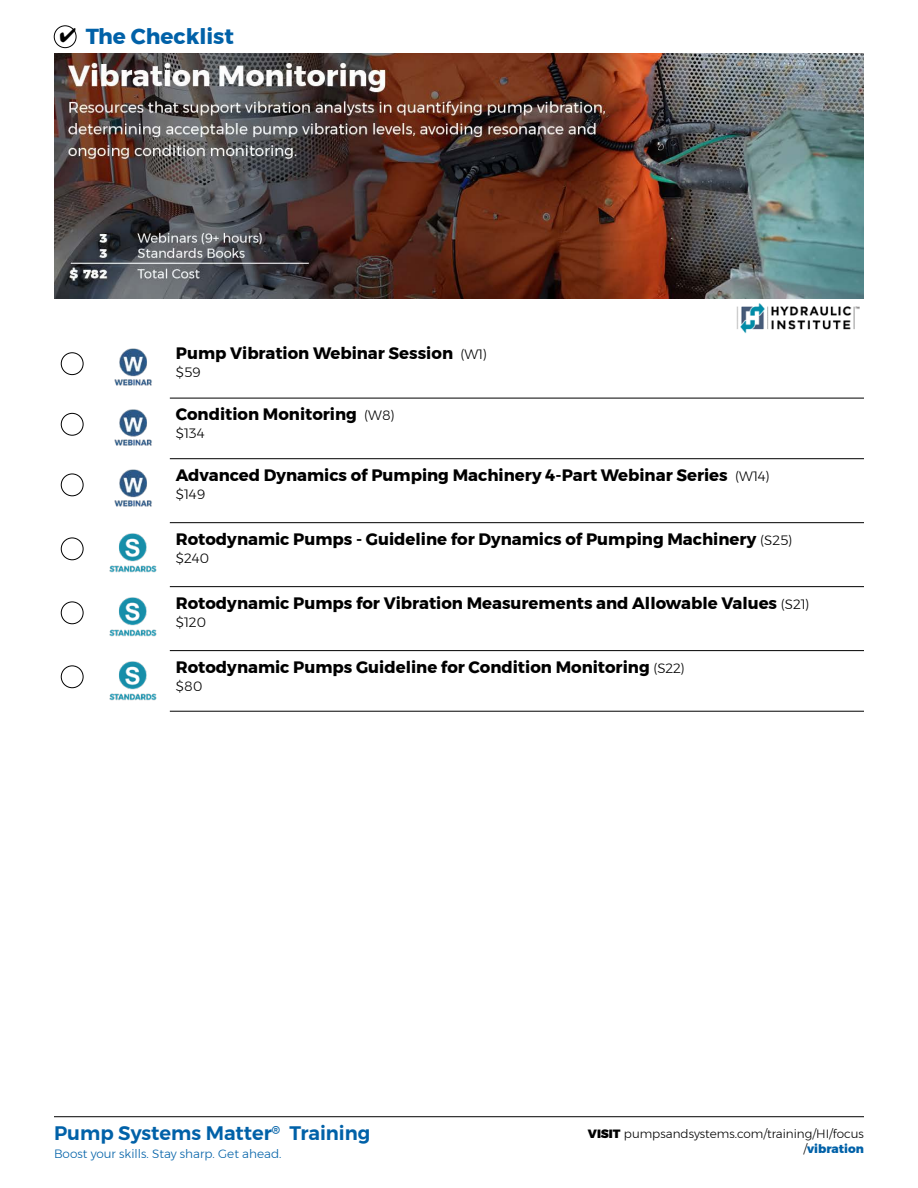
<style>
.page{position:relative;width:918px;height:1188px;background:#fff}
.page>*{position:absolute;margin:0;border:0;box-sizing:border-box;transform-origin:0 0}
.t1{font:700 21.6px "Montserrat";color:#0061a8}
.t2{font:600 19.5px "Montserrat";color:#0061a8}
.t3{font:700 16.5px "Montserrat";color:#000}
.t4{font:300 13.5px "Montserrat";color:#000}
.t5{font:300 12px/15px "Montserrat";color:#000;text-align:right}
.t6{font:300 12px "Montserrat";color:#0061a8}
.s1{color:#000}
.s2{font-weight:300;font-size:13.5px}
.s3{font-weight:900}
.s4{font-weight:800;color:#0061a8}
</style>
<div class="page">
<img style="left:736px;top:303px;width:124px;height:31px">
<div style="left:54px;top:26px;width:22px;height:22px;border:1px solid #000;border-radius:50%"></div>
<hr style="left:54px;top:1116px;width:810px;height:1px;background:#000">
<hr style="left:170px;top:398px;width:694px;height:1px;background:#000">
<hr style="left:170px;top:458px;width:694px;height:1px;background:#000">
<hr style="left:170px;top:522px;width:694px;height:1px;background:#000">
<hr style="left:170px;top:586px;width:694px;height:1px;background:#000">
<hr style="left:170px;top:650px;width:694px;height:1px;background:#000">
<hr style="left:170px;top:711px;width:694px;height:1px;background:#000">
<div style="left:61px;top:353px;width:22px;height:22px;border:1px solid #000;border-radius:50%"></div>
<img style="left:114px;top:348px;width:38px;height:38px">
<div style="left:61px;top:413px;width:22px;height:22px;border:1px solid #000;border-radius:50%"></div>
<img style="left:114px;top:409px;width:38px;height:37px">
<div style="left:61px;top:474px;width:22px;height:22px;border:1px solid #000;border-radius:50%"></div>
<img style="left:114px;top:469px;width:38px;height:38px">
<div style="left:61px;top:538px;width:22px;height:22px;border:1px solid #000;border-radius:50%"></div>
<img style="left:109px;top:533px;width:48px;height:40px">
<div style="left:61px;top:602px;width:22px;height:22px;border:1px solid #000;border-radius:50%"></div>
<img style="left:109px;top:597px;width:48px;height:40px">
<div style="left:61px;top:666px;width:22px;height:22px;border:1px solid #000;border-radius:50%"></div>
<img style="left:109px;top:661px;width:48px;height:40px">
<img style="left:54px;top:53px;width:810px;height:245px">
<h1 class="t1" style="left:59px;top:19px;width:176px"><span class="s1">✔</span> The Checklist</h1>
<p class="t3" style="left:176px;top:340px;width:313px">Pump Vibration Webinar Session <span class="s2">(W1)</span></p>
<p class="t4" style="left:176px;top:363px;width:27px">$59</p>
<p class="t3" style="left:176px;top:401px;width:220px">Condition Monitoring <span class="s2">(W8)</span></p>
<p class="t4" style="left:176px;top:423px;width:30px">$134</p>
<p class="t3" style="left:176px;top:462px;width:595px">Advanced Dynamics of Pumping Machinery 4-Part Webinar Series <span class="s2">(W14)</span></p>
<p class="t4" style="left:176px;top:484px;width:31px">$149</p>
<p class="t3" style="left:176px;top:526px;width:618px">Rotodynamic Pumps - Guideline for Dynamics of Pumping Machinery <span class="s2">(S25)</span></p>
<p class="t4" style="left:176px;top:548px;width:35px">$240</p>
<p class="t3" style="left:176px;top:590px;width:635px">Rotodynamic Pumps for Vibration Measurements and Allowable Values <span class="s2">(S21)</span></p>
<p class="t4" style="left:176px;top:612px;width:32px">$120</p>
<p class="t3" style="left:176px;top:653px;width:511px">Rotodynamic Pumps Guideline for Condition Monitoring <span class="s2">(S22)</span></p>
<p class="t4" style="left:176px;top:676px;width:28px">$80</p>
<p class="t2" style="left:54px;top:1118px;width:318px">Pump Systems Matter<sup>®</sup> Training</p>
<p class="t6" style="left:54px;top:1145px;width:229px">Boost your skills. Stay sharp. Get ahead.</p>
<p class="t5" style="left:588px;top:1126px;width:278px"><span class="s3">VISIT</span> pumpsandsystems.com/training/HI/focus /<span class="s4">vibration</span></p>
</div>
